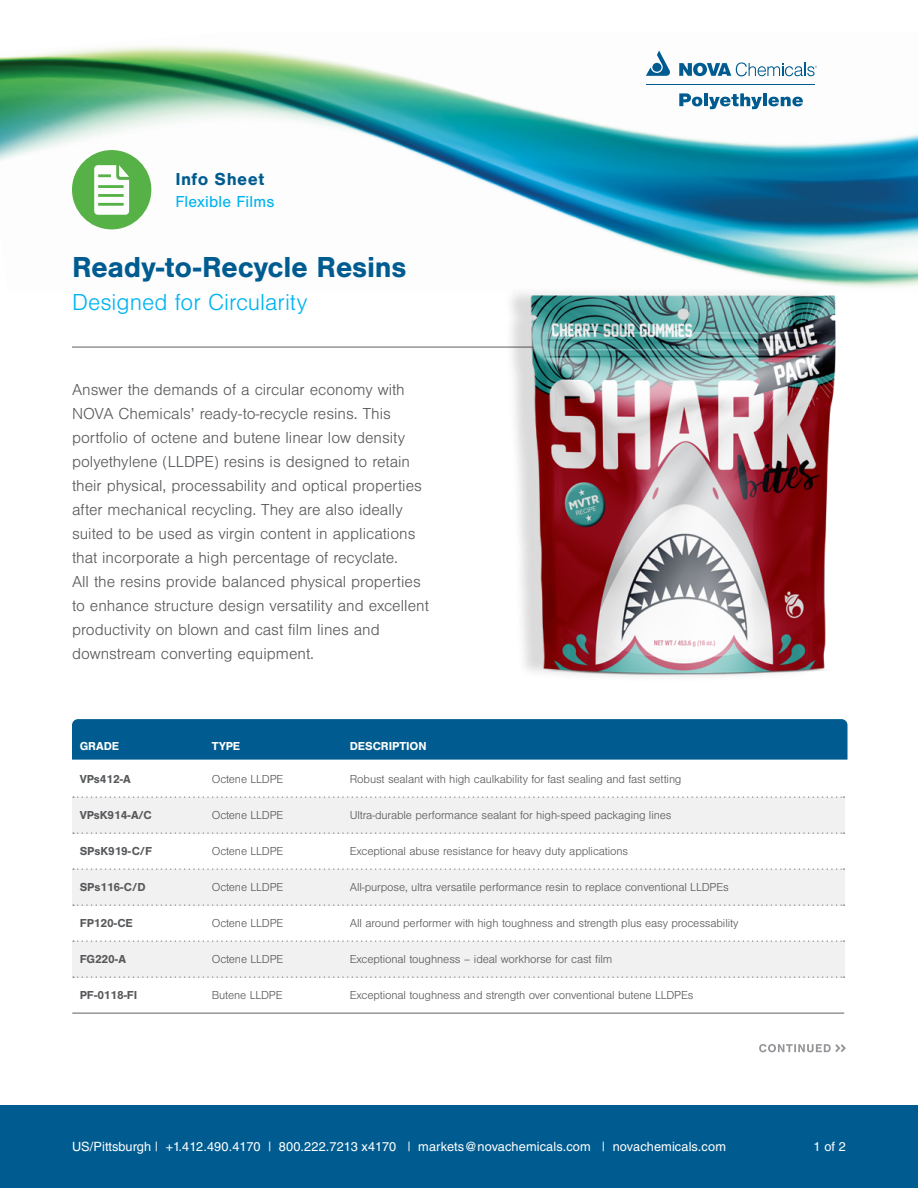
<style>
.page{position:relative;width:918px;height:1188px;background:#fff}
.page>*{position:absolute;margin:0;border:0;box-sizing:border-box;transform-origin:0 0}
.t1{font:700 30px "Nimbus San";letter-spacing:-.01em;color:#005c90}
.t2{font:300 24px "Nimbus San";color:#00b3f0}
.t3{font:700 18px "Nimbus San";letter-spacing:.025em;color:#005c90}
.t4{font:300 16.5px/24px "Nimbus San";color:#58595b}
.t5{font:16.5px "Nimbus San";letter-spacing:.01em;color:#00b3f0}
.t6{font:12.75px "Helvetica LT Std";letter-spacing:.01em;color:#fff}
.t7{font:300 12px "Nimbus San";letter-spacing:-.01em;color:#58595b}
.t8{font:700 12px "Nimbus San";letter-spacing:-.01em;color:#58595b}
.t9{font:700 12px "Nimbus San";letter-spacing:-.005em;color:#fff}
</style>
<div class="page">
<img style="left:0;top:46px;width:918px;height:241px">
<div style="left:0;top:1105px;width:918px;height:83px;background:#005c90"></div>
<svg style="left:768px;top:97px;width:35px;height:9px"></svg>
<hr style="left:763px;top:93px;width:4px;height:13px;background:#005c90">
<svg style="left:709px;top:93px;width:53px;height:16px"></svg>
<hr style="left:704px;top:93px;width:4px;height:13px;background:#005c90">
<svg style="left:679px;top:93px;width:23px;height:13px"></svg>
<hr style="left:646px;top:84px;width:169px;height:1px;background:#005c90">
<svg style="left:646px;top:50px;width:24px;height:26px"></svg>
<svg style="left:679px;top:63px;width:138px;height:13px"></svg>
<svg style="left:72px;top:150px;width:79px;height:79px"></svg>
<hr style="left:72px;top:346px;width:516px;height:2px;background:#939598">
<svg style="left:759px;top:1044px;width:87px;height:8px"></svg>
<img style="left:464px;top:265px;width:437px;height:412px">
<div style="left:73px;top:797px;width:772px;height:36px;background:#f1f1f2"></div>
<div style="left:73px;top:869px;width:772px;height:36px;background:#f1f1f2"></div>
<div style="left:73px;top:941px;width:772px;height:36px;background:#f1f1f2"></div>
<div style="left:72px;top:719px;width:776px;height:41px;background:#005c90"></div>
<svg style="left:73px;top:796px;width:771px;height:2px"></svg>
<svg style="left:73px;top:832px;width:771px;height:2px"></svg>
<svg style="left:73px;top:868px;width:771px;height:2px"></svg>
<svg style="left:73px;top:904px;width:771px;height:2px"></svg>
<svg style="left:73px;top:940px;width:771px;height:2px"></svg>
<svg style="left:73px;top:976px;width:771px;height:2px"></svg>
<hr style="left:72px;top:1012px;width:772px;height:2px;background:#939598">
<p class="t3" style="left:175px;top:169px;width:90px">Info Sheet</p>
<p class="t5" style="left:175px;top:192px;width:101px">Flexible Films</p>
<h1 class="t1" style="left:72px;top:250px;width:336px">Ready-to-Recycle Resins</h1>
<h2 class="t2" style="left:72px;top:290px;width:237px">Designed for Circularity</h2>
<p class="t4" style="left:72px;top:378px;width:358px">Answer the demands of a circular economy with NOVA Chemicals’ ready-to-recycle resins. This portfolio of octene and butene linear low density polyethylene (LLDPE) resins is designed to retain their physical, processability and optical properties after mechanical recycling. They are also ideally suited to be used as virgin content in applications that incorporate a high percentage of recyclate.<br>All the resins provide balanced physical properties to enhance structure design versatility and excellent productivity on blown and cast film lines and downstream converting equipment.</p>
<p class="t9" style="left:80px;top:739px;width:41px">GRADE</p>
<p class="t9" style="left:212px;top:739px;width:30px">TYPE</p>
<p class="t9" style="left:350px;top:739px;width:78px">DESCRIPTION</p>
<p class="t8" style="left:80px;top:772px;width:53px">VPs412-A</p>
<p class="t7" style="left:212px;top:773px;width:73px">Octene LLDPE</p>
<p class="t7" style="left:350px;top:773px;width:333px">Robust sealant with high caulkability for fast sealing and fast setting</p>
<p class="t8" style="left:80px;top:808px;width:74px">VPsK914-A/C</p>
<p class="t7" style="left:212px;top:809px;width:73px">Octene LLDPE</p>
<p class="t7" style="left:350px;top:809px;width:323px">Ultra-durable performance sealant for high-speed packaging lines</p>
<p class="t8" style="left:80px;top:844px;width:74px">SPsK919-C/F</p>
<p class="t7" style="left:212px;top:845px;width:73px">Octene LLDPE</p>
<p class="t7" style="left:350px;top:845px;width:280px">Exceptional abuse resistance for heavy duty applications</p>
<p class="t8" style="left:80px;top:880px;width:67px">SPs116-C/D</p>
<p class="t7" style="left:212px;top:881px;width:73px">Octene LLDPE</p>
<p class="t7" style="left:350px;top:881px;width:381px">All-purpose, ultra versatile performance resin to replace conventional LLDPEs</p>
<p class="t8" style="left:80px;top:916px;width:55px">FP120-CE</p>
<p class="t7" style="left:212px;top:917px;width:73px">Octene LLDPE</p>
<p class="t7" style="left:350px;top:917px;width:390px">All around performer with high toughness and strength plus easy processability</p>
<p class="t8" style="left:80px;top:952px;width:48px">FG220-A</p>
<p class="t7" style="left:212px;top:953px;width:73px">Octene LLDPE</p>
<p class="t7" style="left:350px;top:953px;width:264px">Exceptional toughness – ideal workhorse for cast film</p>
<p class="t8" style="left:80px;top:988px;width:59px">PF-0118-FI</p>
<p class="t7" style="left:212px;top:989px;width:72px">Butene LLDPE</p>
<p class="t7" style="left:350px;top:989px;width:345px">Exceptional toughness and strength over conventional butene LLDPEs</p>
<p class="t6" style="left:72px;top:1139px;width:655px">US/Pittsburgh | +1.412.490.4170 | 800.222.7213 x4170 | markets@novachemicals.com | novachemicals.com</p>
<p class="t6" style="left:813px;top:1139px;width:34px">1 of 2</p>
</div>
